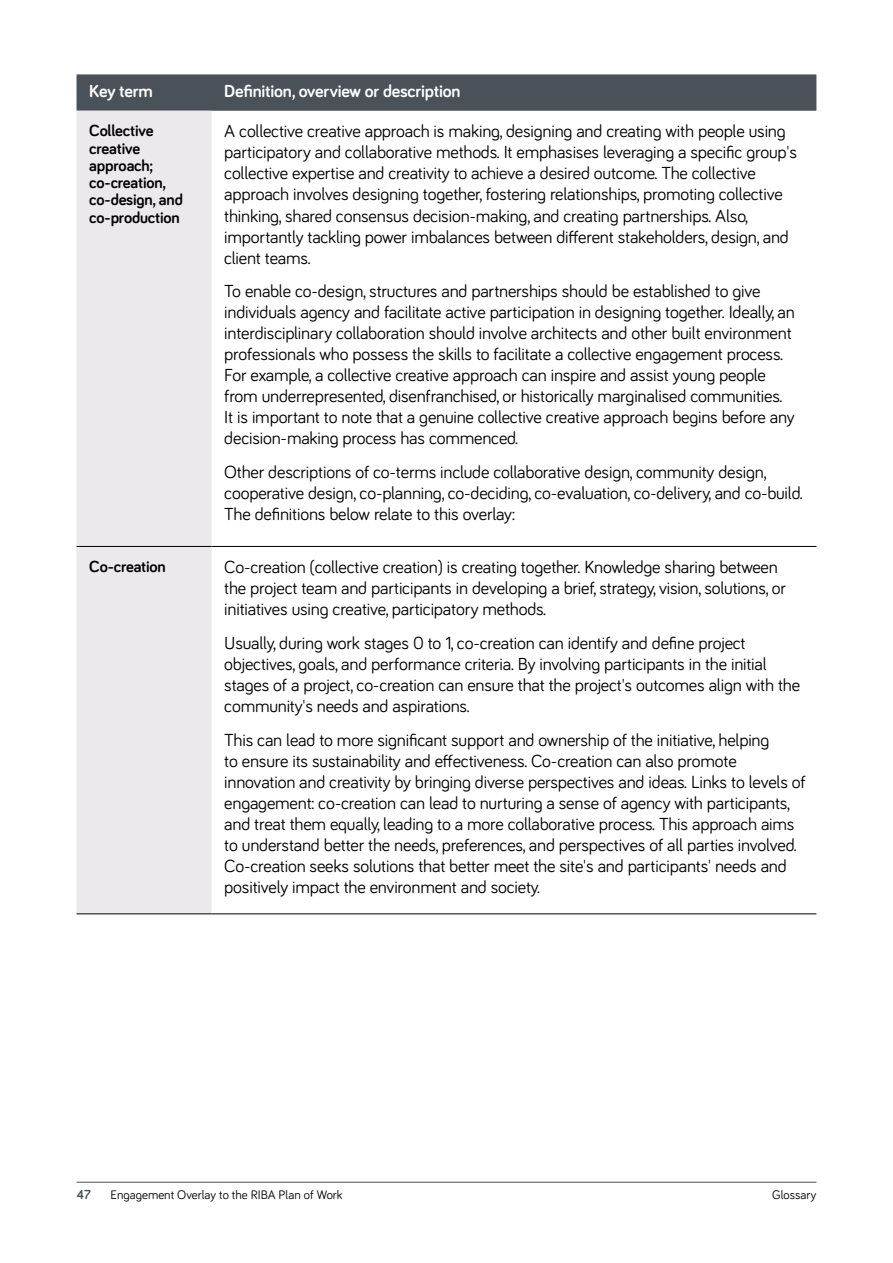
<style>
.page{position:relative;width:893px;height:1263px;background:#fff}
.page>*{position:absolute;margin:0;border:0;box-sizing:border-box;transform-origin:0 0}
.t1{font:18px/21px "Bariol";letter-spacing:-.01em;color:#000}
.t2{font:700 18px "Bariol";letter-spacing:-.01em;color:#fff}
.Text_-_table{font:700 16.5px/17.2px "Bariol";letter-spacing:-.01em;color:#000}
.t3{font:700 13.5px "Bariol";color:#4b5159}
.t4{font:12.75px "Bariol";color:#000}
</style>
<div class="page">
<div style="left:77px;top:74px;width:739px;height:37px;background:#4b5159"></div>
<div style="left:77px;top:111px;width:135px;height:802px;background:#ebe9eb"></div>
<hr style="left:77px;top:546px;width:135px;height:1px;background:#000">
<hr style="left:212px;top:546px;width:604px;height:1px;background:#000">
<hr style="left:77px;top:913px;width:135px;height:1px;background:#000">
<hr style="left:212px;top:913px;width:604px;height:1px;background:#000">
<hr style="left:77px;top:1182px;width:739px;height:1px;background:#4b5159">
<p class="t2" style="left:89px;top:79px;width:65px">Key term</p>
<p class="t2" style="left:224px;top:79px;width:238px">Definition, overview or description</p>
<p class="Text_-_table" style="left:89px;top:122px;width:95px">Collective creative approach; co-creation, co-design, and co-production</p>
<p class="t1" style="left:224px;top:120px;width:574px">A collective creative approach is making, designing and creating with people using participatory and collaborative methods. It emphasises leveraging a specific group's collective expertise and creativity to achieve a desired outcome. The collective approach involves designing together, fostering relationships, promoting collective thinking, shared consensus decision-making, and creating partnerships. Also, importantly tackling power imbalances between different stakeholders, design, and client teams.</p>
<p class="t1" style="left:224px;top:280px;width:572px">To enable co-design, structures and partnerships should be established to give individuals agency and facilitate active participation in designing together. Ideally, an interdisciplinary collaboration should involve architects and other built environment professionals who possess the skills to facilitate a collective engagement process.<br>For example, a collective creative approach can inspire and assist young people from underrepresented, disenfranchised, or historically marginalised communities.<br>It is important to note that a genuine collective creative approach begins before any decision-making process has commenced.</p>
<p class="t1" style="left:224px;top:461px;width:580px">Other descriptions of co-terms include collaborative design, community design, cooperative design, co-planning, co-deciding, co-evaluation, co-delivery, and co-build.<br>The definitions below relate to this overlay:</p>
<p class="Text_-_table" style="left:89px;top:557px;width:78px">Co-creation</p>
<p class="t1" style="left:224px;top:556px;width:563px">Co-creation (collective creation) is creating together. Knowledge sharing between the project team and participants in developing a brief, strategy, vision, solutions, or initiatives using creative, participatory methods.</p>
<p class="t1" style="left:224px;top:632px;width:577px">Usually, during work stages 0 to 1, co-creation can identify and define project objectives, goals, and performance criteria. By involving participants in the initial stages of a project, co-creation can ensure that the project's outcomes align with the community's needs and aspirations.</p>
<p class="t1" style="left:224px;top:728px;width:583px">This can lead to more significant support and ownership of the initiative, helping<br>to ensure its sustainability and effectiveness. Co-creation can also promote innovation and creativity by bringing diverse perspectives and ideas. Links to levels of engagement: co-creation can lead to nurturing a sense of agency with participants, and treat them equally, leading to a more collaborative process. This approach aims to understand better the needs, preferences, and perspectives of all parties involved.<br>Co-creation seeks solutions that better meet the site's and participants' needs and positively impact the environment and society.</p>
<p class="t3" style="left:77px;top:1185px;width:16px">47</p>
<p class="t4" style="left:111px;top:1186px;width:234px">Engagement Overlay to the RIBA Plan of Work</p>
<p class="t4" style="left:772px;top:1186px;width:46px">Glossary</p>
</div>
